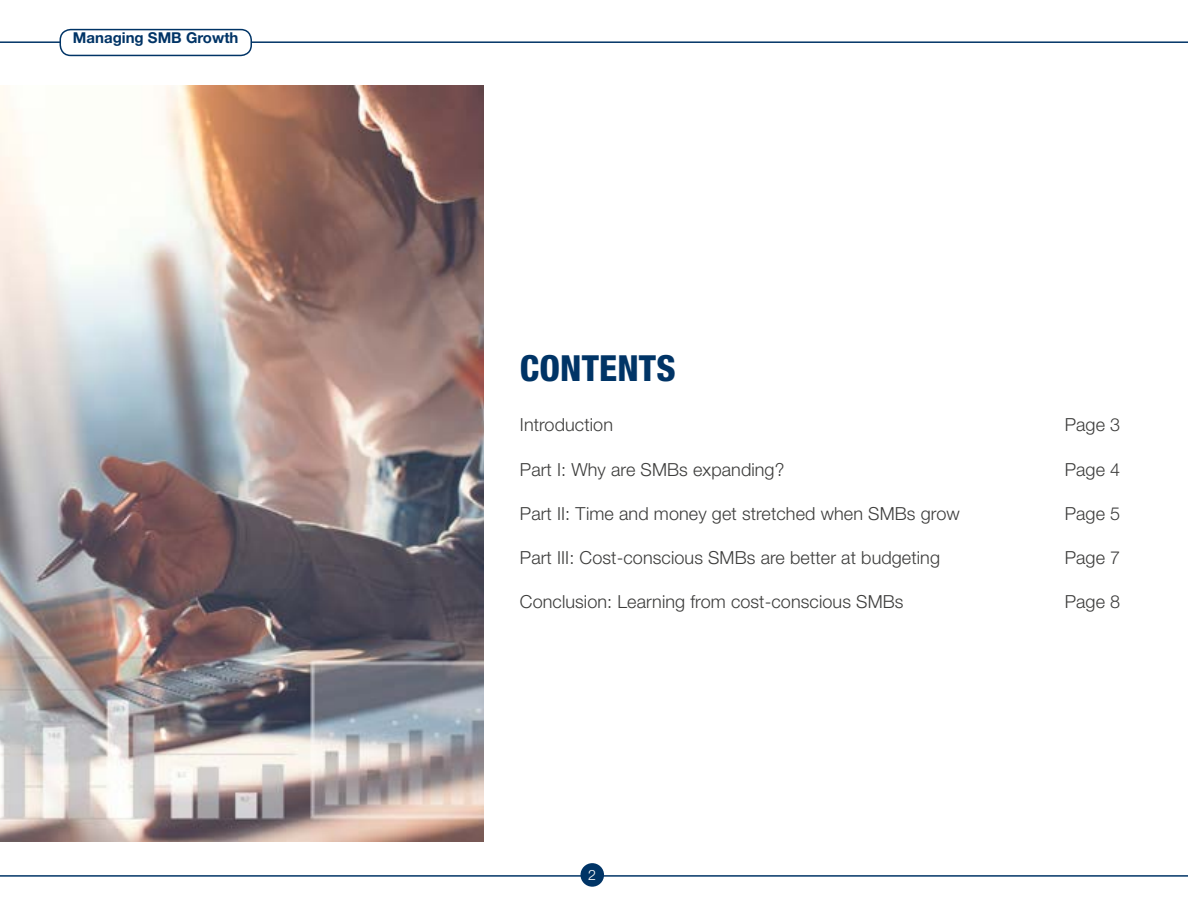
<style>
.page{position:relative;width:1188px;height:918px;background:#fff}
.page>*{position:absolute;margin:0;border:0;box-sizing:border-box;transform-origin:0 0}
.t1{font:800 condensed 36px "Helvetica Neue LT Std";letter-spacing:.005em;color:#003466}
.t2{font:300 18px "Helvetica Neue LT Std";letter-spacing:.005em;color:#3c3c3b}
.t3{font:700 15px "Helvetica Neue LT Std";color:#003466}
.t4{font:300 14.25px "Helvetica Neue LT Std";color:#fff}
</style>
<div class="page">
<img style="left:0;top:85px;width:484px;height:756px">
<hr style="left:0;top:875px;width:1188px;height:2px;background:#003466">
<hr style="left:0;top:41px;width:1188px;height:2px;background:#003466">
<div style="left:60px;top:30px;width:191px;height:25px;background:#fff;border-radius:10px"></div>
<div style="left:60px;top:29px;width:192px;height:27px;border:2px solid #003466;border-radius:10px"></div>
<div style="left:580px;top:863px;width:24px;height:24px;background:#003466;border-radius:50%"></div>
<p class="t3" style="left:73px;top:28px;width:167px">Managing SMB Growth</p>
<h1 class="t1" style="left:520px;top:346px;width:157px">CONTENTS</h1>
<p class="t2" style="left:520px;top:414px;width:95px">Introduction</p>
<p class="t2" style="left:1065px;top:414px;width:57px">Page 3</p>
<p class="t2" style="left:520px;top:458px;width:266px">Part I: Why are SMBs expanding?</p>
<p class="t2" style="left:1065px;top:458px;width:57px">Page 4</p>
<p class="t2" style="left:520px;top:502px;width:441px">Part II: Time and money get stretched when SMBs grow</p>
<p class="t2" style="left:1065px;top:502px;width:57px">Page 5</p>
<p class="t2" style="left:520px;top:547px;width:422px">Part III: Cost-conscious SMBs are better at budgeting</p>
<p class="t2" style="left:1065px;top:547px;width:57px">Page 7</p>
<p class="t2" style="left:520px;top:591px;width:385px">Conclusion: Learning from cost-conscious SMBs</p>
<p class="t2" style="left:1065px;top:591px;width:57px">Page 8</p>
<p class="t4" style="left:588px;top:866px;width:9px">2</p>
</div>
